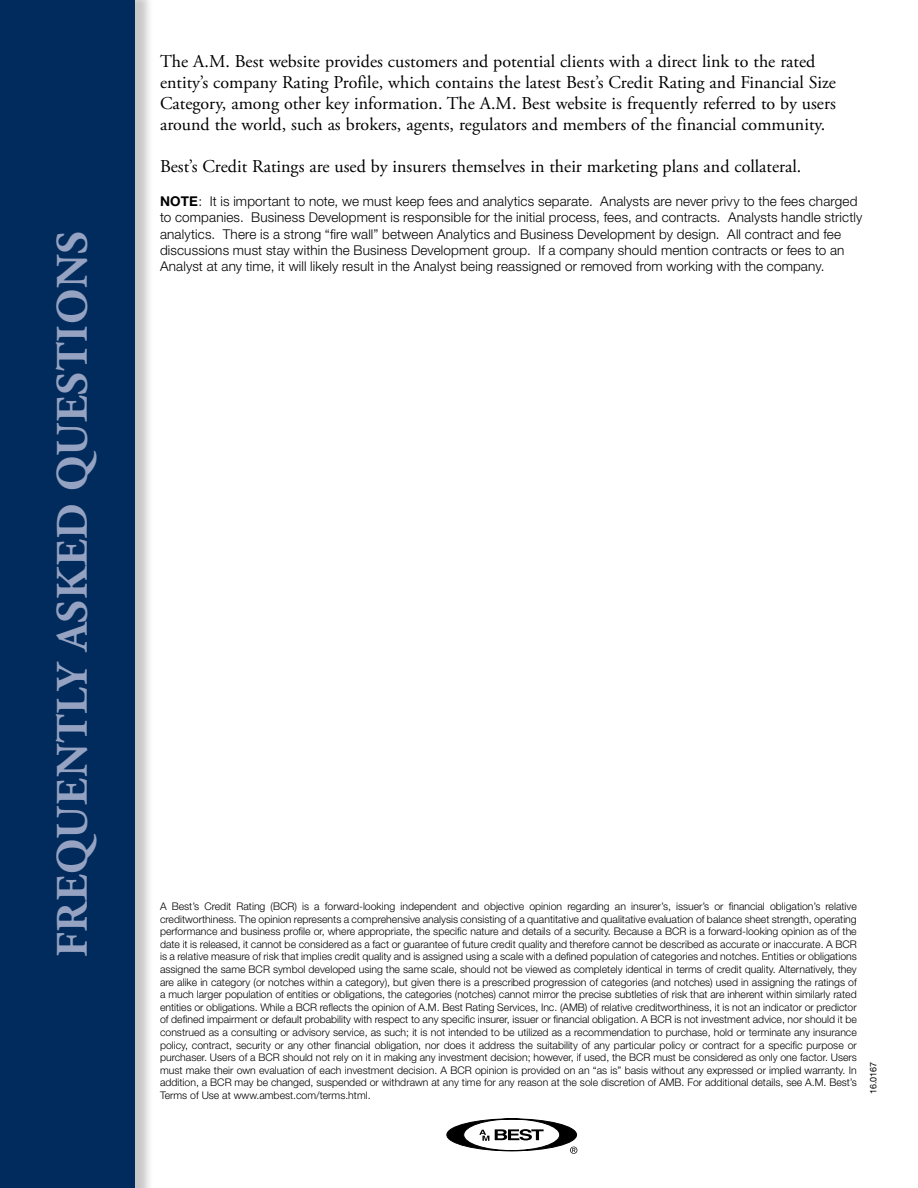
<style>
.page{position:relative;width:918px;height:1188px;background:#fff}
.page>*{position:absolute;margin:0;border:0;box-sizing:border-box;transform-origin:0 0}
.t1{font:700 45px "Adobe Garamond Pro";letter-spacing:.015em;color:#95a2c1}
.t2{font:18px/21px "Adobe Garamond Pro";color:#000}
.t3{font:300 13.5px/16.2px "Helvetica Neue";letter-spacing:.01em;color:#000}
.t4{font:300 10.5px/12.6px "Helvetica Neue";color:#000;text-align:justify}
.t5{font:9px "Helvetica Neue";color:#000}
.s1{font-weight:700}
</style>
<div class="page">
<div style="left:0;top:0;width:154px;height:1188px;background:#000;opacity:.22"></div>
<div style="left:0;top:0;width:135px;height:1188px;background:#002b5c"></div>
<svg style="left:447px;top:1119px;width:130px;height:35px"></svg>
<h1 class="t1" style="left:46px;top:957px;width:727px;rotate:-90deg">FREQUENTLY ASKED QUESTIONS</h1>
<p class="t2" style="left:160px;top:51px;width:677px">The A.M. Best website provides customers and potential clients with a direct link to the rated entity’s company Rating Profile, which contains the latest Best’s Credit Rating and Financial Size Category, among other key information. The A.M. Best website is frequently referred to by users around the world, such as brokers, agents, regulators and members of the financial community.</p>
<h2 class="t2" style="left:160px;top:156px;width:643px">Best’s Credit Ratings are used by insurers themselves in their marketing plans and collateral.</h2>
<p class="t3" style="left:160px;top:193px;width:704px"><span class="s1">NOTE</span>: It is important to note, we must keep fees and analytics separate. Analysts are never privy to the fees charged to companies. Business Development is responsible for the initial process, fees, and contracts. Analysts handle strictly analytics. There is a strong “fire wall” between Analytics and Business Development by design. All contract and fee discussions must stay within the Business Development group. If a company should mention contracts or fees to an Analyst at any time, it will likely result in the Analyst being reassigned or removed from working with the company.</p>
<p class="t4" style="left:160px;top:900px;width:698px">A Best’s Credit Rating (BCR) is a forward-looking independent and objective opinion regarding an insurer’s, issuer’s or financial obligation’s relative creditworthiness. The opinion represents a comprehensive analysis consisting of a quantitative and qualitative evaluation of balance sheet strength, operating performance and business profile or, where appropriate, the specific nature and details of a security. Because a BCR is a forward-looking opinion as of the date it is released, it cannot be considered as a fact or guarantee of future credit quality and therefore cannot be described as accurate or inaccurate. A BCR is a relative measure of risk that implies credit quality and is assigned using a scale with a defined population of categories and notches. Entities or obligations assigned the same BCR symbol developed using the same scale, should not be viewed as completely identical in terms of credit quality. Alternatively, they are alike in category (or notches within a category), but given there is a prescribed progression of categories (and notches) used in assigning the ratings of a much larger population of entities or obligations, the categories (notches) cannot mirror the precise subtleties of risk that are inherent within similarly rated entities or obligations. While a BCR reflects the opinion of A.M. Best Rating Services, Inc. (AMB) of relative creditworthiness, it is not an indicator or predictor of defined impairment or default probability with respect to any specific insurer, issuer or financial obligation. A BCR is not investment advice, nor should it be construed as a consulting or advisory service, as such; it is not intended to be utilized as a recommendation to purchase, hold or terminate any insurance policy, contract, security or any other financial obligation, nor does it address the suitability of any particular policy or contract for a specific purpose or purchaser. Users of a BCR should not rely on it in making any investment decision; however, if used, the BCR must be considered as only one factor. Users must make their own evaluation of each investment decision. A BCR opinion is provided on an “as is” basis without any expressed or implied warranty. In addition, a BCR may be changed, suspended or withdrawn at any time for any reason at the sole discretion of AMB. For additional details, see A.M. Best’s Terms of Use at www.ambest.com/terms.html.</p>
<p class="t5" style="left:868px;top:1094px;width:34px;rotate:-90deg">16.0167</p>
</div>
